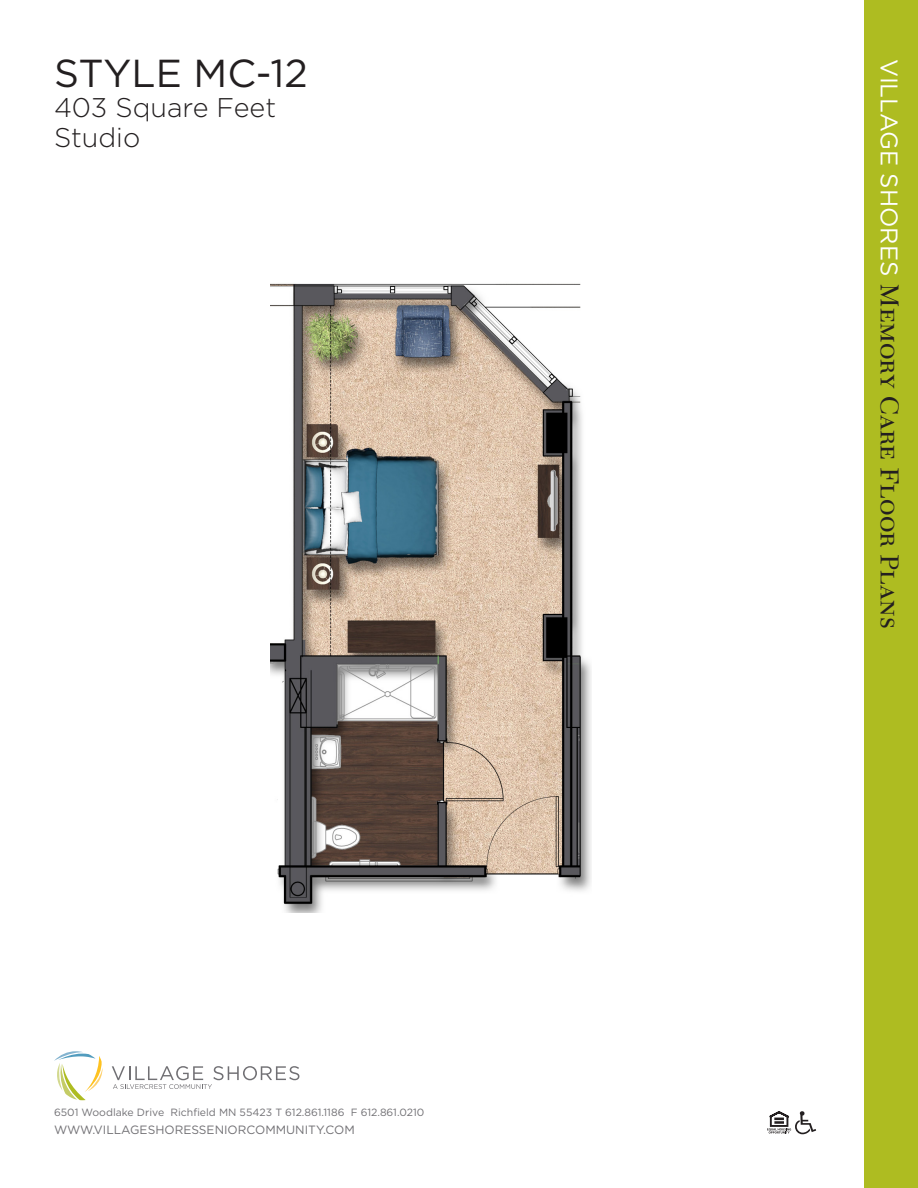
<style>
.page{position:relative;width:918px;height:1188px;background:#fff}
.page>*{position:absolute;margin:0;border:0;box-sizing:border-box;transform-origin:0 0}
.t1{font:39px "Gotham";color:#231f20}
.t2{font:27px "New Caledonia SC";color:#231f20}
.t3{font:300 27px "Gotham";color:#231f20}
.t4{font:12px "Gotham";color:#717074}
.t5{font:10.5px "Gotham";color:#717074}
.s1{font-family:"Gotham";font-size:24px;color:#fff}
</style>
<div class="page">
<svg style="left:767px;top:1111px;width:49px;height:23px"></svg>
<div style="left:864px;top:0;width:54px;height:1188px;background:#aebc21"></div>
<svg style="left:112px;top:1066px;width:187px;height:23px"></svg>
<svg style="left:54px;top:1051px;width:49px;height:49px"></svg>
<img style="left:270px;top:283px;width:321px;height:630px">
<p class="t1" style="left:54px;top:51px;width:255px">STYLE MC-12</p>
<p class="t3" style="left:54px;top:92px;width:224px">403 Square Feet</p>
<p class="t3" style="left:54px;top:122px;width:88px">Studio</p>
<p class="t5" style="left:54px;top:1106px;width:372px">6501 Woodlake Drive Richfield MN 55423 T 612.861.1186 F 612.861.0210</p>
<p class="t4" style="left:54px;top:1123px;width:302px">WWW.VILLAGESHORESSENIORCOMMUNITY.COM</p>
<p class="t2" style="left:905px;top:58px;width:572px;rotate:90deg"><span class="s1">VILLAGE SHORES</span> Memory Care Floor Plans</p>
</div>
